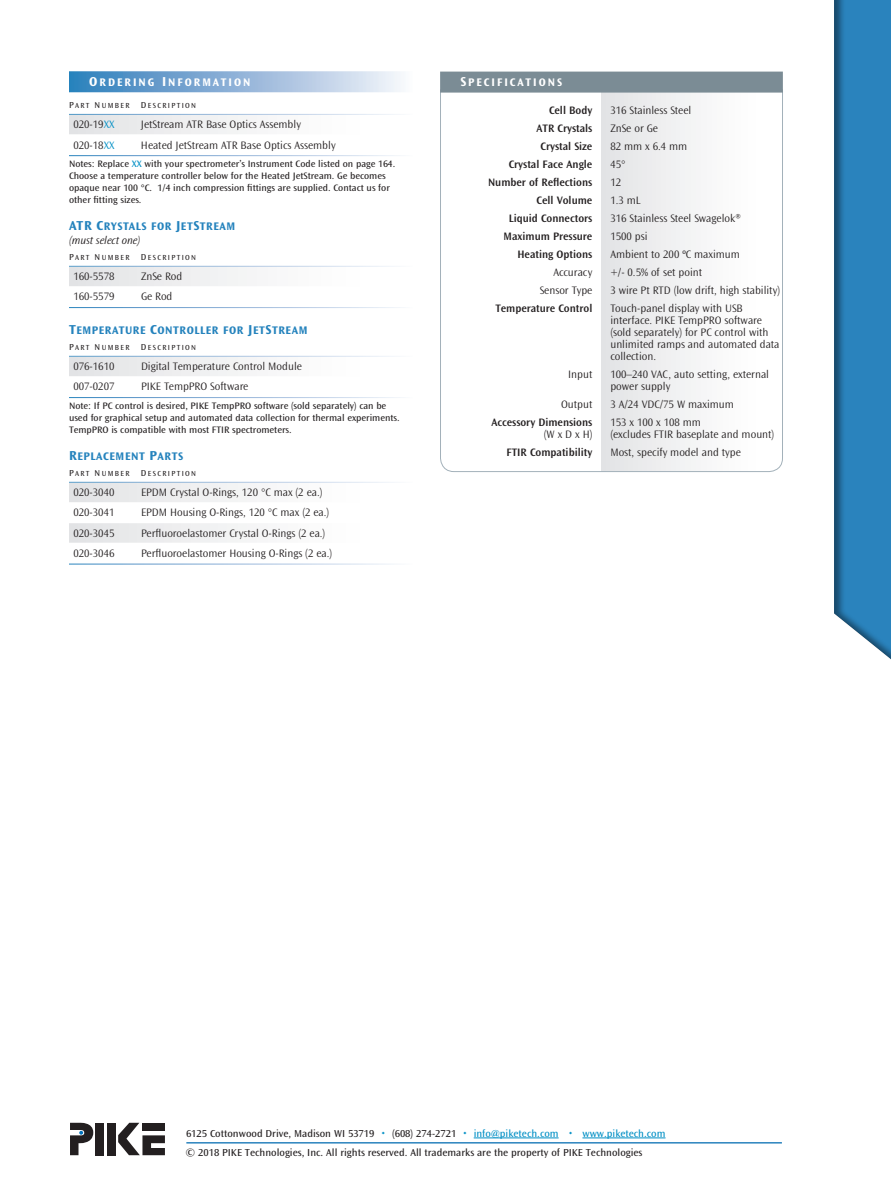
<style>
.page{position:relative;width:891px;height:1188px;background:#fff}
.page>*{position:absolute;margin:0;border:0;box-sizing:border-box;transform-origin:0 0}
.Ordering_Head_2nd{font:11.55px "Ocean Sans Std Bold SC850";letter-spacing:.045em;color:#2583bd}
.Ordering_Head_Gradie{font:11.55px "Ocean Sans Std Bold SC850";letter-spacing:.175em;color:#fff}
.Specs_Head{font:11.55px "Ocean Sans Std Bold SC850";letter-spacing:.175em;color:#fff}
.Spec_Lines{font:300 11.25px/12px "Ocean Sans Std";color:#231f20}
.Ordering_Gray_Bar{font:300 11.25px "Ocean Sans Std";color:#231f20}
.Spec_Lines-2{font:600 11.25px "Ocean Sans Std";color:#231f20}
.Ordering_White_Singl{font:300 11.25px "Ocean Sans Std";color:#231f20}
.Ordering_White_Bar{font:300 11.25px "Ocean Sans Std";color:#231f20}
.Ordering_Head_2nd-2{font:italic 300 11.25px "Ocean Sans Std";color:#231f20}
.t1{font:10.5px/18.8px "Ocean Sans Std";color:#231f20}
.Ordering_Notes{font:9.75px/12px "Ocean Sans Std";color:#231f20}
.Ordering_PN_Head{font:7.65px "Ocean Sans Std Book SC850";letter-spacing:.175em;color:#231f20}
.s1{font-size:13.5px}
.s2{font-size:9px}
.s3{color:#008fc5}
</style>
<div class="page">
<hr style="left:474px;top:1138px;width:85px;height:1px;background:#008fc5">
<hr style="left:582px;top:1138px;width:84px;height:1px;background:#008fc5">
<div style="left:95px;top:1123px;width:9px;height:32px;background:#231f20"></div>
<div style="left:107px;top:1123px;width:9px;height:32px;background:#231f20"></div>
<svg style="left:118px;top:1123px;width:47px;height:32px"></svg>
<svg style="left:70px;top:1122px;width:23px;height:33px"></svg>
<hr style="left:186px;top:1142px;width:596px;height:2px;background:#2a83bd">
<div style="left:834px;top:0;width:57px;height:710px;background:#231f20;opacity:.49"></div>
<div style="left:69px;top:71px;width:343px;height:21px;background:linear-gradient(to right,#2d7bba,#f9f4fa)"></div>
<div style="left:69px;top:115px;width:343px;height:19px;background:linear-gradient(to right,#e3e4e6,#fff)"></div>
<div style="left:69px;top:267px;width:343px;height:19px;background:linear-gradient(to right,#e3e4e6,#fff)"></div>
<div style="left:69px;top:357px;width:343px;height:19px;background:linear-gradient(to right,#e3e4e6,#fff)"></div>
<div style="left:69px;top:483px;width:343px;height:19px;background:linear-gradient(to right,#e3e4e6,#fff)"></div>
<div style="left:69px;top:523px;width:343px;height:20px;background:linear-gradient(to right,#e3e4e6,#fff)"></div>
<svg style="left:440px;top:93px;width:343px;height:379px"></svg>
<div style="left:440px;top:72px;width:343px;height:21px;background:#7b8c95"></div>
<p class="Ordering_Head_Gradie" style="left:89px;top:76px;width:114px"><span class="s1">O</span>RDERING <span class="s1">I</span> NFORMA</p>
<p class="Ordering_Head_Gradie" style="left:221px;top:76px;width:31px">TION</p>
<p class="Ordering_PN_Head" style="left:69px;top:101px;width:62px"><span class="s2">P</span>ART <span class="s2">N</span>UMBER</p>
<p class="Ordering_PN_Head" style="left:141px;top:101px;width:55px"><span class="s2">D</span>ESCRIPTION</p>
<p class="Ordering_Gray_Bar" style="left:74px;top:118px;width:42px">020-19<span class="s3">XX</span></p>
<p class="Ordering_Gray_Bar" style="left:141px;top:118px;width:162px">JetStream ATR Base Optics Assembly</p>
<p class="Ordering_White_Singl" style="left:74px;top:139px;width:42px">020-18<span class="s3">XX</span></p>
<p class="Ordering_White_Singl" style="left:141px;top:139px;width:196px">Heated JetStream ATR Base Optics Assembly</p>
<p class="Ordering_Notes" style="left:69px;top:158px;width:328px">Notes: Replace <span class="s3">XX</span> with your spectrometer’s Instrument Code listed on page 164.<br>Choose a temperature controller below for the Heated JetStream. Ge becomes opaque near 100 °C. 1/4 inch compression fittings are supplied. Contact us for other fitting sizes.</p>
<p class="Ordering_Head_2nd" style="left:69px;top:220px;width:160px"><span class="s1">ATR C</span>RYSTALS FOR <span class="s1">J</span>ET<span class="s1">S</span>TREAM</p>
<p class="Ordering_Head_2nd-2" style="left:69px;top:234px;width:73px">(must select one)</p>
<p class="Ordering_PN_Head" style="left:69px;top:253px;width:62px"><span class="s2">P</span>ART <span class="s2">N</span>UMBER</p>
<p class="Ordering_PN_Head" style="left:141px;top:253px;width:55px"><span class="s2">D</span>ESCRIPTION</p>
<p class="Ordering_Gray_Bar" style="left:74px;top:270px;width:42px">160-5578</p>
<p class="Ordering_Gray_Bar" style="left:141px;top:270px;width:43px">ZnSe Rod</p>
<p class="Ordering_White_Singl" style="left:74px;top:291px;width:42px">160-5579</p>
<p class="Ordering_White_Singl" style="left:141px;top:291px;width:33px">Ge Rod</p>
<p class="Ordering_Head_2nd" style="left:69px;top:324px;width:232px"><span class="s1">T</span>EMPERATURE <span class="s1">C</span>ONTROLLER FOR <span class="s1">J</span>ET<span class="s1">S</span>TREAM</p>
<p class="Ordering_PN_Head" style="left:69px;top:343px;width:62px"><span class="s2">P</span>ART <span class="s2">N</span>UMBER</p>
<p class="Ordering_PN_Head" style="left:141px;top:343px;width:55px"><span class="s2">D</span>ESCRIPTION</p>
<p class="Ordering_Gray_Bar" style="left:74px;top:360px;width:42px">076-1610</p>
<p class="Ordering_Gray_Bar" style="left:141px;top:360px;width:162px">Digital Temperature Control Module</p>
<p class="Ordering_White_Singl" style="left:74px;top:381px;width:42px">007-0207</p>
<p class="Ordering_White_Singl" style="left:141px;top:381px;width:109px">PIKE TempPRO Software</p>
<p class="Ordering_Notes" style="left:69px;top:400px;width:332px">Note: If PC control is desired, PIKE TempPRO software (sold separately) can be used for graphical setup and automated data collection for thermal experiments.<br>TempPRO is compatible with most FTIR spectrometers.</p>
<p class="Ordering_Head_2nd" style="left:69px;top:450px;width:116px"><span class="s1">R</span>EPLACEMENT <span class="s1">P</span>ARTS</p>
<p class="Ordering_PN_Head" style="left:69px;top:469px;width:62px"><span class="s2">P</span>ART <span class="s2">N</span>UMBER</p>
<p class="Ordering_PN_Head" style="left:141px;top:469px;width:55px"><span class="s2">D</span>ESCRIPTION</p>
<p class="Ordering_Gray_Bar" style="left:74px;top:486px;width:42px">020-3040</p>
<p class="Ordering_Gray_Bar" style="left:141px;top:486px;width:183px">EPDM Crystal O-Rings, 120 °C max (2 ea.)</p>
<p class="Ordering_White_Bar" style="left:74px;top:507px;width:42px">020-3041</p>
<p class="Ordering_White_Bar" style="left:141px;top:507px;width:190px">EPDM Housing O-Rings, 120 °C max (2 ea.)</p>
<p class="Ordering_Gray_Bar" style="left:74px;top:527px;width:42px">020-3045</p>
<p class="Ordering_Gray_Bar" style="left:141px;top:527px;width:186px">Perfluoroelastomer Crystal O-Rings (2 ea.)</p>
<p class="Ordering_White_Singl" style="left:74px;top:547px;width:42px">020-3046</p>
<p class="Ordering_White_Singl" style="left:141px;top:547px;width:193px">Perfluoroelastomer Housing O-Rings (2 ea.)</p>
<p class="Specs_Head" style="left:460px;top:76px;width:103px"><span class="s1">S</span>PECIFICATIONS</p>
<p class="Spec_Lines-2" style="left:549px;top:104px;width:45px">Cell Body</p>
<p class="Spec_Lines" style="left:610px;top:104px;width:82px">316 Stainless Steel</p>
<p class="Spec_Lines-2" style="left:537px;top:122px;width:57px">ATR Crystals</p>
<p class="Spec_Lines" style="left:610px;top:122px;width:49px">ZnSe or Ge</p>
<p class="Spec_Lines-2" style="left:541px;top:140px;width:53px">Crystal Size</p>
<p class="Spec_Lines" style="left:610px;top:140px;width:78px">82 mm x 6.4 mm</p>
<p class="Spec_Lines-2" style="left:509px;top:158px;width:85px">Crystal Face Angle</p>
<p class="Spec_Lines" style="left:610px;top:158px;width:17px">45°</p>
<p class="Spec_Lines-2" style="left:488px;top:176px;width:106px">Number of Reflections</p>
<p class="Spec_Lines" style="left:610px;top:176px;width:12px">12</p>
<p class="Spec_Lines-2" style="left:537px;top:194px;width:57px">Cell Volume</p>
<p class="Spec_Lines" style="left:610px;top:194px;width:32px">1.3 mL</p>
<p class="Spec_Lines-2" style="left:509px;top:212px;width:85px">Liquid Connectors</p>
<p class="Spec_Lines" style="left:610px;top:212px;width:132px">316 Stainless Steel Swagelok®</p>
<p class="Spec_Lines-2" style="left:504px;top:230px;width:90px">Maximum Pressure</p>
<p class="Spec_Lines" style="left:610px;top:230px;width:39px">1500 psi</p>
<p class="Spec_Lines-2" style="left:517px;top:248px;width:76px">Heating Options</p>
<p class="Spec_Lines" style="left:610px;top:248px;width:131px">Ambient to 200 ºC maximum</p>
<p class="Spec_Lines" style="left:553px;top:266px;width:41px">Accuracy</p>
<p class="Spec_Lines" style="left:610px;top:266px;width:93px">+/- 0.5% of set point</p>
<p class="Spec_Lines" style="left:540px;top:284px;width:54px">Sensor Type</p>
<p class="Spec_Lines" style="left:610px;top:284px;width:171px">3 wire Pt RTD (low drift, high stability)</p>
<p class="Spec_Lines-2" style="left:496px;top:302px;width:98px">Temperature Control</p>
<p class="Spec_Lines" style="left:610px;top:302px;width:171px">Touch-panel display with USB interface. PIKE TempPRO software (sold separately) for PC control with unlimited ramps and automated data collection.</p>
<p class="Spec_Lines" style="left:568px;top:368px;width:26px">Input</p>
<p class="Spec_Lines" style="left:610px;top:368px;width:160px">100–240 VAC, auto setting, external power supply</p>
<p class="Spec_Lines" style="left:561px;top:398px;width:33px">Output</p>
<p class="Spec_Lines" style="left:610px;top:398px;width:125px">3 A/24 VDC/75 W maximum</p>
<p class="Spec_Lines-2" style="left:491px;top:416px;width:103px">Accessory Dimensions</p>
<p class="Spec_Lines" style="left:610px;top:416px;width:92px">153 x 100 x 108 mm</p>
<p class="Spec_Lines" style="left:544px;top:428px;width:50px">(W x D x H)</p>
<p class="Spec_Lines" style="left:610px;top:428px;width:165px">(excludes FTIR baseplate and mount)</p>
<p class="Spec_Lines-2" style="left:507px;top:446px;width:87px">FTIR Compatibility</p>
<p class="Spec_Lines" style="left:610px;top:446px;width:132px">Most, specify model and type</p>
<p class="t1" style="left:186px;top:1124px;width:481px">6125 Cottonwood Drive, Madison WI 53719 <sup>.</sup> (608) 274-2721 <sup>.</sup> <span class="s3">info@piketech.com</span> <sup>.</sup> <span class="s3">www.piketech.com </span>© 2018 PIKE Technologies, Inc. All rights reserved. All trademarks are the property of PIKE Technologies</p>
</div>
